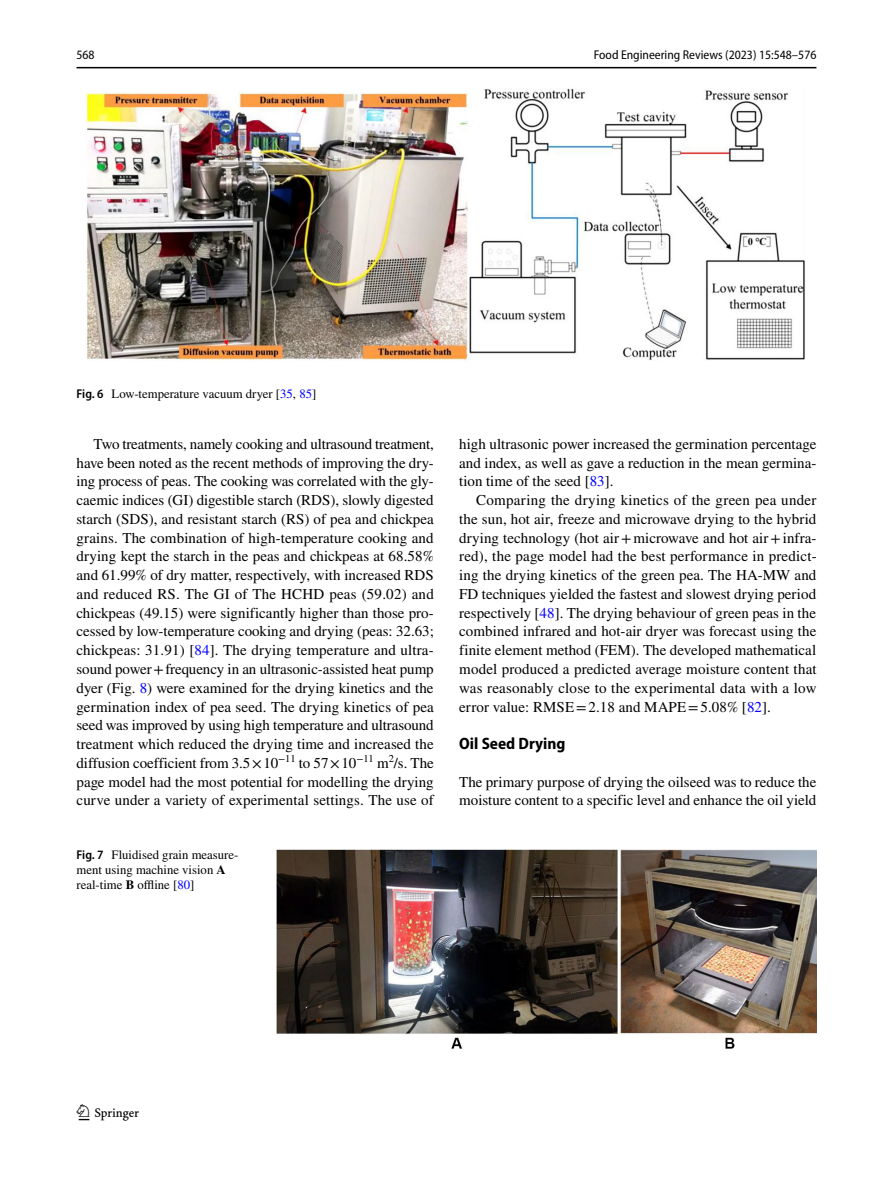
<style>
.page{position:relative;width:893px;height:1187px;background:#fff}
.page>*{position:absolute;margin:0;border:0;box-sizing:border-box;transform-origin:0 0}
.t1{font:22.5px "Springnew Regular 3";color:#000}
.t2{font:700 semi-condensed 16.5px "Myriad Pro";color:#000}
.t3{font:15px/18.8px "STIX";color:#000;text-align:justify}
.t4{font:12.75px/15px "STIX";color:#000}
.t5{font:semi-condensed 12.75px "Myriad Pro";color:#000}
.s1{font-family:"Myriad Pro";font-weight:600;font-stretch:semi-condensed}
.s2{color:#00f}
.s3{font-weight:700}
</style>
<div class="page">
<hr style="left:77px;top:67px;width:739px;height:1px;background:#000">
<img style="left:85px;top:88px;width:720px;height:273px">
<img style="left:276px;top:849px;width:540px;height:199px">
<p class="t5" style="left:77px;top:48px;width:20px">568</p>
<p class="t5" style="left:594px;top:48px;width:224px">Food Engineering Reviews (2023) 15:548–576</p>
<p class="t4" style="left:77px;top:387px;width:241px"><span class="s1">Fig. 6</span> Low-temperature vacuum dryer [<span class="s2">35</span>, <span class="s2">85</span>]</p>
<p class="t3" style="left:77px;top:435px;width:359px;text-indent:17px">Two treatments, namely cooking and ultrasound treatment, have been noted as the recent methods of improving the dry&shy;ing process of peas. The cooking was correlated with the gly&shy;caemic indices (GI) digestible starch (RDS), slowly digested starch (SDS), and resistant starch (RS) of pea and chickpea grains. The combination of high-temperature cooking and drying kept the starch in the peas and chickpeas at 68.58% and 61.99% of dry matter, respectively, with increased RDS and reduced RS. The GI of The HCHD peas (59.02) and chickpeas (49.15) were significantly higher than those pro&shy;cessed by low-temperature cooking and drying (peas: 32.63; chickpeas: 31.91) [<span class="s2">84</span>]. The drying temperature and ultra&shy;sound power+frequency in an ultrasonic-assisted heat pump dyer (Fig. <span class="s2">8</span>) were examined for the drying kinetics and the germination index of pea seed. The drying kinetics of pea seed was improved by using high temperature and ultrasound treatment which reduced the drying time and increased the diffusion coefficient from 3.5× -10<sup>−11</sup> to 57× -10<sup>−11</sup> m<sup>2</sup>/s. The page model had the most potential for modelling the drying curve under a variety of experimental settings. The use of</p>
<p class="t3" style="left:459px;top:435px;width:359px">high ultrasonic power increased the germination percentage and index, as well as gave a reduction in the mean germina&shy;tion time of the seed [<span class="s2">83</span>].</p>
<p class="t3" style="left:459px;top:491px;width:359px;text-indent:17px">Comparing the drying kinetics of the green pea under the sun, hot air, freeze and microwave drying to the hybrid drying technology (hot air+microwave and hot air+infra&shy;red), the page model had the best performance in predict&shy;ing the drying kinetics of the green pea. The HA-MW and FD techniques yielded the fastest and slowest drying period respectively [<span class="s2">48</span>]. The drying behaviour of green peas in the combined infrared and hot-air dryer was forecast using the finite element method (FEM). The developed mathematical model produced a predicted average moisture content that was reasonably close to the experimental data with a low error value: RMSE=2.18 and MAPE=5.08% [<span class="s2">82</span>].</p>
<p class="t2" style="left:459px;top:734px;width:108px">Oil Seed Drying</p>
<p class="t3" style="left:459px;top:773px;width:359px">The primary purpose of drying the oilseed was to reduce the moisture content to a specific level and enhance the oil yield</p>
<p class="t4" style="left:77px;top:847px;width:163px"><span class="s1">Fig. 7</span> Fluidised grain measure&shy;ment using machine vision <span class="s3">A </span>real-time <span class="s3">B</span> offline [<span class="s2">80</span>]</p>
<h1 class="t1" style="left:79px;top:1104px;width:62px">1 3</h1>
</div>
